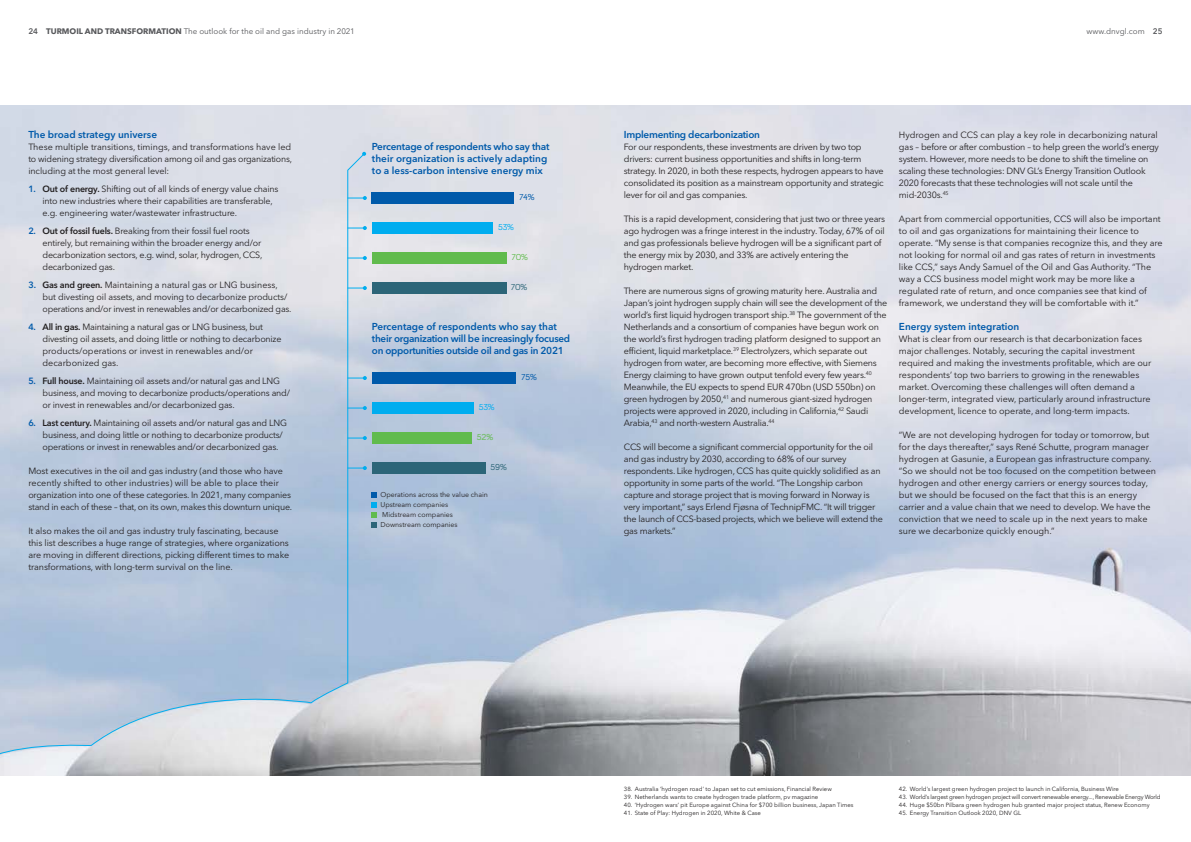
<style>
.page{position:relative;width:1191px;height:842px;background:#fff}
.page>*{position:absolute;margin:0;border:0;box-sizing:border-box;transform-origin:0 0}
.t1{font:600 10px/12px "Avenir Next LT Pro";color:#005aaa}
.t2{font:600 10px/12px "Avenir Next LT Pro";letter-spacing:-.02em;color:#005aaa}
.t3{font:9px/12px "Avenir Next LT Pro";letter-spacing:-.02em;color:#221f20}
.t4{font:9px/12px "Avenir Next LT Pro";color:#221f20}
.t5{font:8px "Avenir Next LT Pro";color:#57585b}
.t6{font:300 8px "Temporary Display";color:#005aaa}
.t7{font:300 8px "Temporary Display";color:#00adef}
.t8{font:300 8px "Temporary Display";color:#61bb4d}
.t9{font:300 8px "Temporary Display";color:#2c6578}
.t10{font:7px/10px "Avenir Next LT Pro";color:#221f20}
.t11{font:6px "Avenir Next LT Pro";color:#221f20}
.t12{font:6px "Avenir Next LT Pro";letter-spacing:-.025em;color:#221f20}
.s1{font-weight:600}
.s2{font-weight:700}
.s3{font-weight:600;color:#005aaa}
</style>
<div class="page">
<img style="left:0;top:105px;width:1191px;height:670px">
<svg style="left:372px;top:492px;width:5px;height:35px"></svg>
<div style="left:372px;top:372px;width:144px;height:12px;background:#005aaa"></div>
<div style="left:372px;top:402px;width:102px;height:12px;background:#00adef"></div>
<div style="left:372px;top:432px;width:100px;height:12px;background:#61bb4d"></div>
<div style="left:372px;top:462px;width:113px;height:12px;background:#2c6578"></div>
<div style="left:372px;top:192px;width:142px;height:12px;background:#005aaa"></div>
<div style="left:372px;top:222px;width:121px;height:12px;background:#00adef"></div>
<div style="left:372px;top:252px;width:134px;height:12px;background:#61bb4d"></div>
<div style="left:372px;top:282px;width:134px;height:12px;background:#2c6578"></div>
<svg style="left:0;top:152px;width:365px;height:606px;background:#c3cfdf"></svg>
<svg style="left:362px;top:152px;width:4px;height:4px"></svg>
<svg style="left:347px;top:196px;width:20px;height:4px"></svg>
<svg style="left:347px;top:226px;width:20px;height:4px"></svg>
<svg style="left:347px;top:256px;width:20px;height:4px"></svg>
<svg style="left:347px;top:286px;width:20px;height:4px"></svg>
<svg style="left:347px;top:376px;width:20px;height:4px"></svg>
<svg style="left:347px;top:406px;width:20px;height:4px"></svg>
<svg style="left:347px;top:436px;width:20px;height:4px"></svg>
<svg style="left:347px;top:466px;width:20px;height:4px"></svg>
<p class="t5" style="left:28px;top:27px;width:328px"><span class="s1">24</span> <span class="s2">TURMOIL AND TRANSFORMATION</span> The outlook for the oil and gas industry in 2021</p>
<p class="t5" style="left:1086px;top:27px;width:78px">www.dnvgl.com <span class="s1">25</span></p>
<p class="t1" style="left:28px;top:128px;width:130px">The broad strategy universe</p>
<p class="t3" style="left:28px;top:141px;width:265px;text-align:justify">These multiple transitions, timings, and transformations have led to widening strategy diversification among oil and gas organizations, including at the most general level:</p>
<p class="t3" style="left:43px;top:183px;width:237px;text-indent:-14px"><span class="s3">1.</span> <span class="s1">Out of energy.</span> Shifting out of all kinds of energy value chains into new industries where their capabilities are transferable, e.g. engineering water/wastewater infrastructure.</p>
<p class="t3" style="left:43px;top:225px;width:221px;text-indent:-14px"><span class="s3">2.</span> <span class="s1">Out of fossil fuels.</span> Breaking from their fossil fuel roots entirely, but remaining within the broader energy and/or decarbonization sectors, e.g. wind, solar, hydrogen, CCS, decarbonized gas.</p>
<p class="t3" style="left:43px;top:279px;width:250px;text-indent:-14px"><span class="s3">3.</span> <span class="s1">Gas and green.</span> Maintaining a natural gas or LNG business, but divesting oil assets, and moving to decarbonize products/ operations and/or invest in renewables and/or decarbonized gas.</p>
<p class="t3" style="left:43px;top:321px;width:240px;text-indent:-14px"><span class="s3">4.</span> <span class="s1">All in gas.</span> Maintaining a natural gas or LNG business, but divesting oil assets, and doing little or nothing to decarbonize products/operations or invest in renewables and/or decarbonized gas.</p>
<p class="t3" style="left:43px;top:375px;width:249px;text-indent:-14px"><span class="s3">5.</span> <span class="s1">Full house.</span> Maintaining oil assets and/or natural gas and LNG business, and moving to decarbonize products/operations and/ or invest in renewables and/or decarbonized gas.</p>
<p class="t3" style="left:43px;top:417px;width:246px;text-indent:-14px"><span class="s3">6.</span> <span class="s1">Last century.</span> Maintaining oil assets and/or natural gas and LNG business, and doing little or nothing to decarbonize products/ operations or invest in renewables and/or decarbonized gas.</p>
<p class="t3" style="left:28px;top:465px;width:265px">Most executives in the oil and gas industry (and those who have recently shifted to other industries) will be able to place their organization into one of these categories. In 2021, many companies stand in each of these – that, on its own, makes this downturn unique.</p>
<p class="t3" style="left:28px;top:525px;width:262px">It also makes the oil and gas industry truly fascinating, because this list describes a huge range of strategies, where organizations are moving in different directions, picking different times to make transformations, with long-term survival on the line.</p>
<p class="t1" style="left:372px;top:140px;width:179px">Percentage of respondents who say that their organization is actively adapting to a less-carbon intensive energy mix</p>
<p class="t6" style="left:519px;top:192px;width:16px">74%</p>
<p class="t7" style="left:498px;top:222px;width:17px">53%</p>
<p class="t8" style="left:512px;top:252px;width:18px">70%</p>
<p class="t9" style="left:511px;top:282px;width:18px">70%</p>
<p class="t2" style="left:372px;top:320px;width:200px">Percentage of respondents who say that their organization will be increasingly focused on opportunities outside oil and gas in 2021</p>
<p class="t7" style="left:479px;top:402px;width:17px">53%</p>
<p class="t8" style="left:477px;top:432px;width:18px">52%</p>
<p class="t9" style="left:490px;top:462px;width:18px">59%</p>
<p class="t10" style="left:380px;top:490px;width:109px">Operations across the value chain<br>Upstream companies<br>Midstream companies<br>Downstream companies</p>
<p class="t6" style="left:521px;top:372px;width:17px">75%</p>
<p class="t2" style="left:624px;top:128px;width:138px">Implementing decarbonization</p>
<p class="t3" style="left:624px;top:141px;width:261px">For our respondents, these investments are driven by two top drivers: current business opportunities and shifts in long-term strategy. In 2020, in both these respects, hydrogen appears to have consolidated its position as a mainstream opportunity and strategic lever for oil and gas companies.</p>
<p class="t3" style="left:624px;top:213px;width:263px">This is a rapid development, considering that just two or three years ago hydrogen was a fringe interest in the industry. Today, 67% of oil and gas professionals believe hydrogen will be a significant part of the energy mix by 2030, and 33% are actively entering the hydrogen market.</p>
<p class="t3" style="left:624px;top:285px;width:265px">There are numerous signs of growing maturity here. Australia and Japan’s joint hydrogen supply chain will see the development of the world’s first liquid hydrogen transport ship.<sup>38</sup> The government of the Netherlands and a consortium of companies have begun work on the world’s first hydrogen trading platform designed to support an efficient, liquid marketplace.<sup>39</sup> Electrolyzers, which separate out hydrogen from water, are becoming more effective, with Siemens Energy claiming to have grown output tenfold every few years.<sup>40<br></sup>Meanwhile, the EU expects to spend EUR 470bn (USD 550bn) on green hydrogen by 2050,<sup>41</sup> and numerous giant-sized hydrogen projects were approved in 2020, including in California,<sup>42</sup> Saudi Arabia,<sup>43</sup> and north-western Australia.<sup>44</sup></p>
<p class="t3" style="left:624px;top:441px;width:261px">CCS will become a significant commercial opportunity for the oil and gas industry by 2030, according to 68% of our survey respondents. Like hydrogen, CCS has quite quickly solidified as an opportunity in some parts of the world. “The Longship carbon capture and storage project that is moving forward in Norway is very important,” says Erlend Fjøsna of TechnipFMC. “It will trigger the launch of CCS-based projects, which we believe will extend the gas markets.”</p>
<p class="t3" style="left:899px;top:129px;width:262px">Hydrogen and CCS can play a key role in decarbonizing natural gas – before or after combustion – to help green the world’s energy system. However, more needs to be done to shift the timeline on scaling these technologies: DNV GL’s Energy Transition Outlook 2020 forecasts that these technologies will not scale until the mid-2030s.<sup>45</sup></p>
<p class="t3" style="left:899px;top:213px;width:265px">Apart from commercial opportunities, CCS will also be important to oil and gas organizations for maintaining their licence to operate. “My sense is that companies recognize this, and they are not looking for normal oil and gas rates of return in investments like CCS,” says Andy Samuel of the Oil and Gas Authority. “The way a CCS business model might work may be more like a regulated rate of return, and once companies see that kind of framework, we understand they will be comfortable with it.”</p>
<p class="t1" style="left:899px;top:320px;width:122px">Energy system integration</p>
<p class="t3" style="left:899px;top:333px;width:254px">What is clear from our research is that decarbonization faces major challenges. Notably, securing the capital investment required and making the investments profitable, which are our respondents’ top two barriers to growing in the renewables market. Overcoming these challenges will often demand a longer-term, integrated view, particularly around infrastructure development, licence to operate, and long-term impacts.</p>
<p class="t4" style="left:899px;top:429px;width:259px">“We are not developing hydrogen for today or tomorrow, but for the days thereafter,” says René Schutte, program manager hydrogen at Gasunie, a European gas infrastructure company. “So we should not be too focused on the competition between hydrogen and other energy carriers or energy sources today, but we should be focused on the fact that this is an energy carrier and a value chain that we need to develop. We have the conviction that we need to scale up in the next years to make sure we decarbonize quickly enough.”</p>
<p class="t11" style="left:624px;top:786px;width:209px">38. Australia ‘hydrogen road’ to Japan set to cut emissions, Financial Review</p>
<p class="t11" style="left:624px;top:794px;width:196px">39. Netherlands wants to create hydrogen trade platform, pv magazine</p>
<p class="t11" style="left:624px;top:802px;width:231px">40. ‘Hydrogen wars’ pit Europe against China for $700 billion business, Japan Times</p>
<p class="t11" style="left:624px;top:810px;width:139px">41. State of Play: Hydrogen in 2020, White &amp; Case</p>
<p class="t11" style="left:899px;top:786px;width:222px">42. World’s largest green hydrogen project to launch in California, Business Wire</p>
<p class="t12" style="left:899px;top:794px;width:263px">43. World’s largest green hydrogen project will convert renewable energy..., Renewable Energy World</p>
<p class="t11" style="left:899px;top:802px;width:252px">44. Huge $50bn Pilbara green hydrogen hub granted major project status, Renew Economy</p>
<p class="t11" style="left:899px;top:810px;width:124px">45. Energy Transition Outlook 2020, DNV GL</p>
</div>
